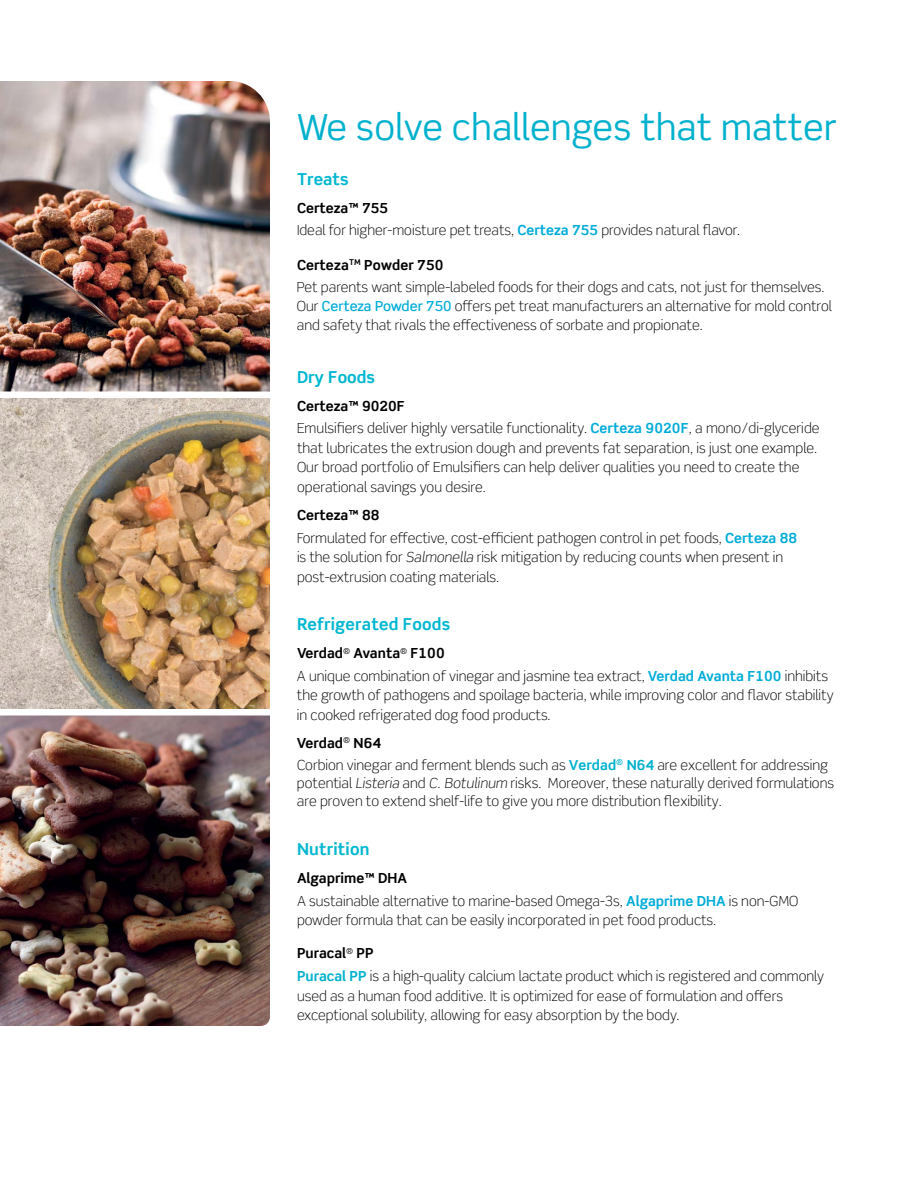
<style>
.page{position:relative;width:918px;height:1188px;background:#fff}
.page>*{position:absolute;margin:0;border:0;box-sizing:border-box;transform-origin:0 0}
.t1{font:36px "Scene Std";color:#00b1cd}
.t2{font:700 16.5px "Scene Std";letter-spacing:.01em;color:#00b7d1}
.t3{font:300 13.8px/22.8px "Scene Std";color:#000}
.s1{font-weight:700}
.s2{font-weight:700;color:#00acd8}
.s3{font-weight:500;color:#00acd8}
.s4{font-style:italic}
.s5{font-weight:700;color:#00b1cd}
</style>
<div class="page">
<img style="left:0;top:398px;width:270px;height:311px">
<img style="left:0;top:81px;width:270px;height:311px">
<img style="left:0;top:716px;width:270px;height:310px">
<h1 class="t1" style="left:297px;top:104px;width:541px">We solve challenges that matter</h1>
<p class="t2" style="left:297px;top:168px;width:53px">Treats</p>
<p class="t3" style="left:297px;top:196px;width:445px"><span class="s1">Certeza™ 755<br></span>Ideal for higher-moisture pet treats, <span class="s2">Certeza 755</span> provides natural flavor.</p>
<p class="t3" style="left:297px;top:254px;width:529px;line-height:22px"><span class="s1">Certeza</span><sup>TM</sup> <span class="s1">Powder 750<br></span>Pet parents want simple-labeled foods for their dogs and cats, not just for themselves.</p>
<p class="t3" style="left:297px;top:296px;width:536px;line-height:19.5px">Our <span class="s3">Certeza Powder 750</span> offers pet treat manufacturers an alternative for mold control and safety that rivals the effectiveness of sorbate and propionate.</p>
<p class="t2" style="left:297px;top:366px;width:80px">Dry Foods</p>
<p class="t3" style="left:297px;top:394px;width:524px"><span class="s1">Certeza™ 9020F<br></span>Emulsifiers deliver highly versatile functionality. <span class="s2">Certeza 9020F</span>, a mono/di-glyceride</p>
<p class="t3" style="left:297px;top:438px;width:522px;line-height:19.5px">that lubricates the extrusion dough and prevents fat separation, is just one example.<br>Our broad portfolio of Emulsifiers can help deliver qualities you need to create the operational savings you desire.</p>
<p class="t3" style="left:297px;top:504px;width:502px"><span class="s1">Certeza™ 88<br></span>Formulated for effective, cost-efficient pathogen control in pet foods, <span class="s2">Certeza 88</span></p>
<p class="t3" style="left:297px;top:548px;width:488px;line-height:19.5px">is the solution for <span class="s4">Salmonella</span> risk mitigation by reducing counts when present in post-extrusion coating materials.</p>
<p class="t2" style="left:297px;top:614px;width:155px">Refrigerated Foods</p>
<p class="t3" style="left:297px;top:642px;width:533px"><span class="s1">Verdad</span><sup>®</sup> <span class="s1">Avanta</span><sup>®</sup> <span class="s1">F100<br></span>A unique combination of vinegar and jasmine tea extract, <span class="s2">Verdad Avanta F100</span> inhibits</p>
<p class="t3" style="left:297px;top:686px;width:538px;line-height:19.5px">the growth of pathogens and spoilage bacteria, while improving color and flavor stability in cooked refrigerated dog food products.</p>
<p class="t3" style="left:297px;top:732px;width:533px;line-height:21.6px"><span class="s1">Verdad</span><sup>®</sup> <span class="s1">N64<br></span>Corbion vinegar and ferment blends such as <span class="s5">Verdad</span><sup>®</sup> <span class="s5">N64</span> are excellent for addressing</p>
<p class="t3" style="left:297px;top:774px;width:539px;line-height:18.3px">potential <span class="s4">Listeria</span> and <span class="s4">C. Botulinum</span> risks. Moreover, these naturally derived formulations are proven to extend shelf-life to give you more distribution flexibility.</p>
<p class="t2" style="left:297px;top:839px;width:74px">Nutrition</p>
<p class="t3" style="left:297px;top:867px;width:503px"><span class="s1">Algaprime™ DHA<br></span>A sustainable alternative to marine-based Omega-3s, <span class="s2">Algaprime DHA</span> is non-GMO</p>
<p class="t3" style="left:297px;top:909px;width:421px">powder formula that can be easily incorporated in pet food products.</p>
<p class="t3" style="left:297px;top:942px;width:529px"><span class="s1">Puracal</span><sup>®</sup> <span class="s1">PP<br></span><span class="s5">Puracal PP</span> is a high-quality calcium lactate product which is registered and commonly</p>
<p class="t3" style="left:297px;top:986px;width:487px;line-height:19.5px">used as a human food additive. It is optimized for ease of formulation and offers exceptional solubility, allowing for easy absorption by the body.</p>
</div>
